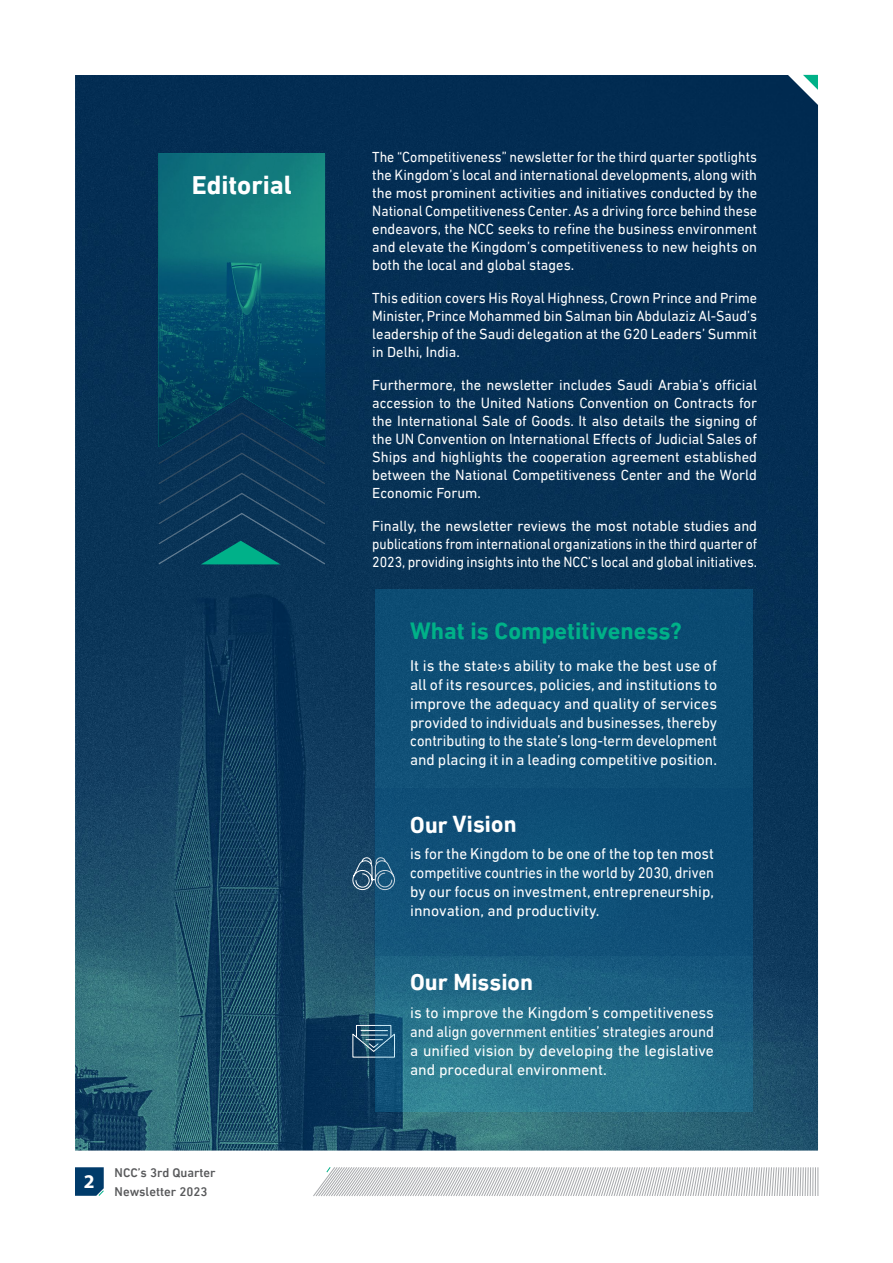
<style>
.page{position:relative;width:893px;height:1263px;background:#fff}
.page>*{position:absolute;margin:0;border:0;box-sizing:border-box;transform-origin:0 0}
.t1{font:700 26.55px "DIN Next LT Arabic";color:#fff}
.t2{font:700 24px "DIN Next LT Arabic";color:#00b188}
.t3{font:700 23.55px "DIN Next LT Arabic";color:#fff}
.t4{font:700 19.5px "Myriad Pro";color:#fff}
.t5{font:15.75px/18.9px "DIN Next LT Arabic";color:#fff;text-align:justify}
.t6{font:15px/18px "DIN Next LT Arabic";color:#fff;text-align:justify}
.t7{font:15px/18px "DIN Next LT Arabic";color:#fff;text-align:justify;scale:.93 1}
.t8{font:15px/18px "DIN Next LT Arabic";color:#fff;text-align:justify;scale:.95 1}
.t9{font:500 12.75px/18.9px "DIN Next LTW23";color:#58595b}
</style>
<div class="page">
<svg style="left:313px;top:1167px;width:506px;height:29px"></svg>
<img style="left:75px;top:75px;width:743px;height:1075px">
<svg style="left:352px;top:1024px;width:23px;height:34px"></svg>
<img style="left:158px;top:153px;width:167px;height:259px">
<svg style="left:157px;top:412px;width:170px;height:154px;background:#0a3a59"></svg>
<svg style="left:375px;top:590px;width:377px;height:522px;background:#175b7d"></svg>
<svg style="left:352px;top:857px;width:23px;height:33px"></svg>
<div style="left:375px;top:789px;width:377px;height:166px;background:#0f4f77"></div>
<svg style="left:75px;top:1167px;width:29px;height:29px"></svg>
<h1 class="t1" style="left:192px;top:169px;width:102px">Editorial</h1>
<p class="t4" style="left:84px;top:1169px;width:12px">2</p>
<p class="t9" style="left:115px;top:1163px;width:103px">NCC’s 3rd Quarter<br>Newsletter 2023</p>
<p class="t7" style="left:372px;top:148px;width:415px">The “Competitiveness” newsletter for the third quarter spotlights the Kingdom’s local and international developments, along with the most prominent activities and initiatives conducted by the National Competitiveness Center. As a driving force behind these endeavors, the NCC seeks to refine the business environment and elevate the Kingdom’s competitiveness to new heights on both the local and global stages.</p>
<p class="t8" style="left:372px;top:289px;width:407px">This edition covers His Royal Highness, Crown Prince and Prime Minister, Prince Mohammed bin Salman bin Abdulaziz Al-Saud’s leadership of the Saudi delegation at the G20 Leaders’ Summit in Delhi, India.</p>
<p class="t6" style="left:372px;top:376px;width:386px">Furthermore, the newsletter includes Saudi Arabia’s official accession to the United Nations Convention on Contracts for the International Sale of Goods. It also details the signing of the UN Convention on International Effects of Judicial Sales of Ships and highlights the cooperation agreement established between the National Competitiveness Center and the World Economic Forum.</p>
<p class="t6" style="left:372px;top:517px;width:386px">Finally, the newsletter reviews the most notable studies and publications from international organizations in the third quarter of 2023, providing insights into the NCC’s local and global initiatives.</p>
<h2 class="t2" style="left:410px;top:617px;width:273px">What is Competitiveness?</h2>
<p class="t5" style="left:410px;top:656px;width:308px">It is the state›s ability to make the best use of all of its resources, policies, and institutions to improve the adequacy and quality of services provided to individuals and businesses, thereby contributing to the state’s long-term development and placing it in a leading competitive position.</p>
<h3 class="t3" style="left:410px;top:811px;width:108px;rotate:-1deg">Our Vision</h3>
<p class="t5" style="left:410px;top:844px;width:305px">is for the Kingdom to be one of the top ten most competitive countries in the world by 2030, driven by our focus on investment, entrepreneurship, innovation, and productivity.</p>
<h3 class="t3" style="left:410px;top:968px;width:124px">Our Mission</h3>
<p class="t5" style="left:410px;top:1003px;width:305px">is to improve the Kingdom’s competitiveness and align government entities’ strategies around a unified vision by developing the legislative and procedural environment.</p>
</div>
